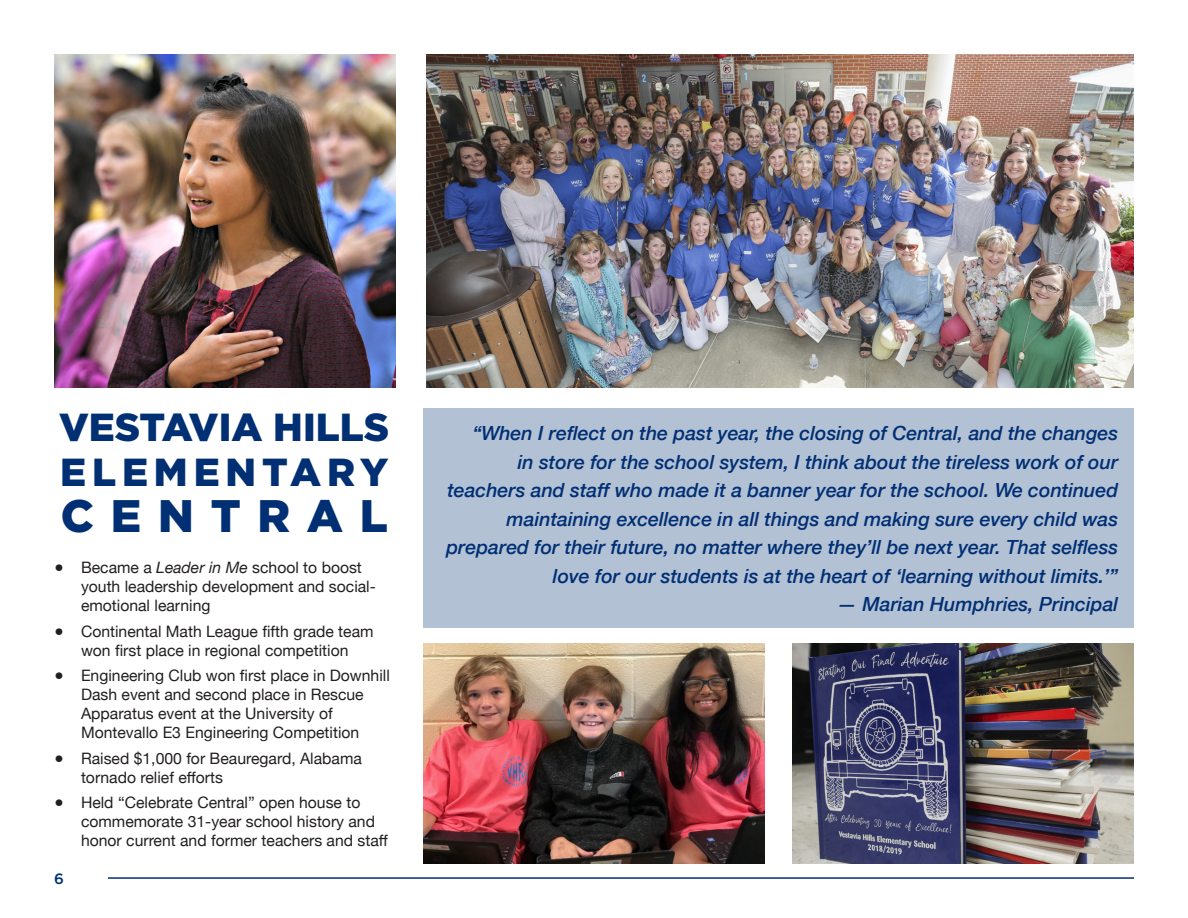
<style>
.page{position:relative;width:1188px;height:918px;background:#fff}
.page>*{position:absolute;margin:0;border:0;box-sizing:border-box;transform-origin:0 0}
.t1{font:900 45.6px "Gotham";letter-spacing:.37em;color:#002f73}
.t2{font:900 39px/45.6px "Gotham";color:#002f73}
.t3{font:italic 500 19.5px/28.5px "Helvetica Neue";color:#002f73;text-align:right}
.t4{font:15.75px/18.9px "Helvetica Neue";color:#231f20}
.t5{font:500 15px "Gotham HTF";color:#002f73}
.s1{font-style:italic}
</style>
<div class="page">
<hr style="left:108px;top:877px;width:1026px;height:2px;background:#002f73">
<img style="left:426px;top:54px;width:707px;height:334px">
<div style="left:423px;top:408px;width:711px;height:219px;background:#b3c1d5"></div>
<img style="left:792px;top:644px;width:342px;height:220px">
<img style="left:54px;top:54px;width:342px;height:334px">
<img style="left:423px;top:644px;width:342px;height:220px">
<p class="t2" style="left:59px;top:403px;width:332px">VESTAVIA HILLS<br>ELEMENTARY</p>
<p class="t1" style="left:61px;top:489px;width:329px">CENTRAL</p>
<p class="t4" style="left:81px;top:559px;width:296px;text-indent:-27px">● Became a <span class="s1">Leader in Me</span> school to boost youth leadership development and social&shy;emotional learning</p>
<p class="t4" style="left:54px;top:623px;width:321px;text-align:center">● Continental Math League fifth grade team won first place in regional competition</p>
<p class="t4" style="left:81px;top:667px;width:310px;text-indent:-27px">● Engineering Club won first place in Downhill Dash event and second place in Rescue Apparatus event at the University of Montevallo E3 Engineering Competition</p>
<p class="t4" style="left:81px;top:750px;width:282px;text-indent:-27px">● Raised $1,000 for Beauregard, Alabama tornado relief efforts</p>
<p class="t4" style="left:81px;top:794px;width:308px;text-indent:-27px">● Held “Celebrate Central” open house to commemorate 31-year school history and honor current and former teachers and staff</p>
<p class="t5" style="left:54px;top:870px;width:11px">6</p>
<p class="t3" style="left:446px;top:418px;width:673px">“When I reflect on the past year, the closing of Central, and the changes<br>in store for the school system, I think about the tireless work of our teachers and staff who made it a banner year for the school. We continued maintaining excellence in all things and making sure every child was prepared for their future, no matter where they’ll be next year. That selfless love for our students is at the heart of ‘learning without limits.’”</p>
<p class="t3" style="left:838px;top:589px;width:282px">— Marian Humphries, Principal</p>
</div>
